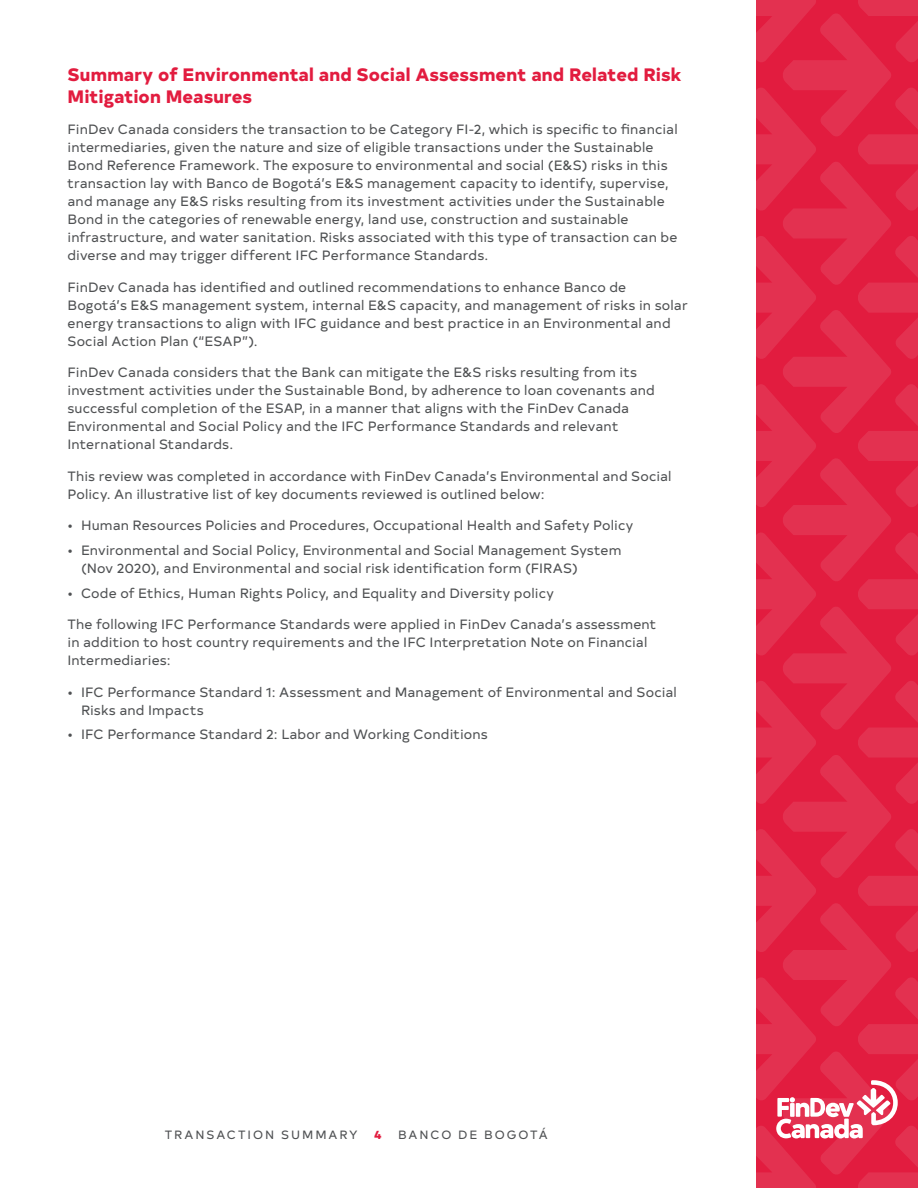
<style>
.page{position:relative;width:918px;height:1188px;background:#fff}
.page>*{position:absolute;margin:0;border:0;box-sizing:border-box;transform-origin:0 0}
.t1{font:800 18px/21.6px "Typold";letter-spacing:.005em;color:#e21c3f}
.Body_copy{font:13.5px/18px "Typold";letter-spacing:.01em;color:#4f5153}
.t2{font:12px "Typold";letter-spacing:.16em;color:#4f5153}
.t3{font:800 12px "Typold";color:#e21c3f}
</style>
<div class="page">
<svg style="left:756px;top:0;width:162px;height:1188px;background:#e2294a"></svg>
<h2 class="t1" style="left:68px;top:62px;width:615px">Summary of Environmental and Social Assessment and Related Risk<br>Mitigation Measures</h2>
<p class="Body_copy" style="left:68px;top:119px;width:612px">FinDev Canada considers the transaction to be Category FI‑2, which is specific to financial intermediaries, given the nature and size of eligible transactions under the Sustainable Bond Reference Framework. The exposure to environmental and social (E&amp;S) risks in this transaction lay with Banco de Bogotá’s E&amp;S management capacity to identify, supervise, and manage any E&amp;S risks resulting from its investment activities under the Sustainable Bond in the categories of renewable energy, land use, construction and sustainable infrastructure, and water sanitation. Risks associated with this type of transaction can be diverse and may trigger different IFC Performance Standards.</p>
<p class="Body_copy" style="left:68px;top:277px;width:622px">FinDev Canada has identified and outlined recommendations to enhance Banco de Bogotá’s E&amp;S management system, internal E&amp;S capacity, and management of risks in solar energy transactions to align with IFC guidance and best practice in an Environmental and Social Action Plan (“ESAP”).</p>
<p class="Body_copy" style="left:68px;top:362px;width:589px">FinDev Canada considers that the Bank can mitigate the E&amp;S risks resulting from its investment activities under the Sustainable Bond, by adherence to loan covenants and successful completion of the ESAP, in a manner that aligns with the FinDev Canada Environmental and Social Policy and the IFC Performance Standards and relevant International Standards.</p>
<p class="Body_copy" style="left:68px;top:466px;width:606px">This review was completed in accordance with FinDev Canada’s Environmental and Social<br>Policy. An illustrative list of key documents reviewed is outlined below:</p>
<p class="Body_copy" style="left:68px;top:515px;width:567px">• Human Resources Policies and Procedures, Occupational Health and Safety Policy</p>
<p class="Body_copy" style="left:81px;top:540px;width:542px;text-indent:-14px">• Environmental and Social Policy, Environmental and Social Management System (Nov 2020), and Environmental and social risk identification form (FIRAS)</p>
<p class="Body_copy" style="left:68px;top:583px;width:488px">• Code of Ethics, Human Rights Policy, and Equality and Diversity policy</p>
<p class="Body_copy" style="left:68px;top:614px;width:590px">The following IFC Performance Standards were applied in FinDev Canada’s assessment in addition to host country requirements and the IFC Interpretation Note on Financial<br>Intermediaries:</p>
<p class="Body_copy" style="left:81px;top:682px;width:597px;text-indent:-14px">• IFC Performance Standard 1: Assessment and Management of Environmental and Social<br>Risks and Impacts</p>
<p class="Body_copy" style="left:68px;top:725px;width:422px">• IFC Performance Standard 2: Labor and Working Conditions</p>
<p class="t2" style="left:165px;top:1125px;width:194px">TRANSACTION SUMMARY</p>
<p class="t3" style="left:374px;top:1124px;width:9px">4</p>
<p class="t2" style="left:398px;top:1125px;width:151px">BANCO DE BOGOTÁ</p>
</div>
